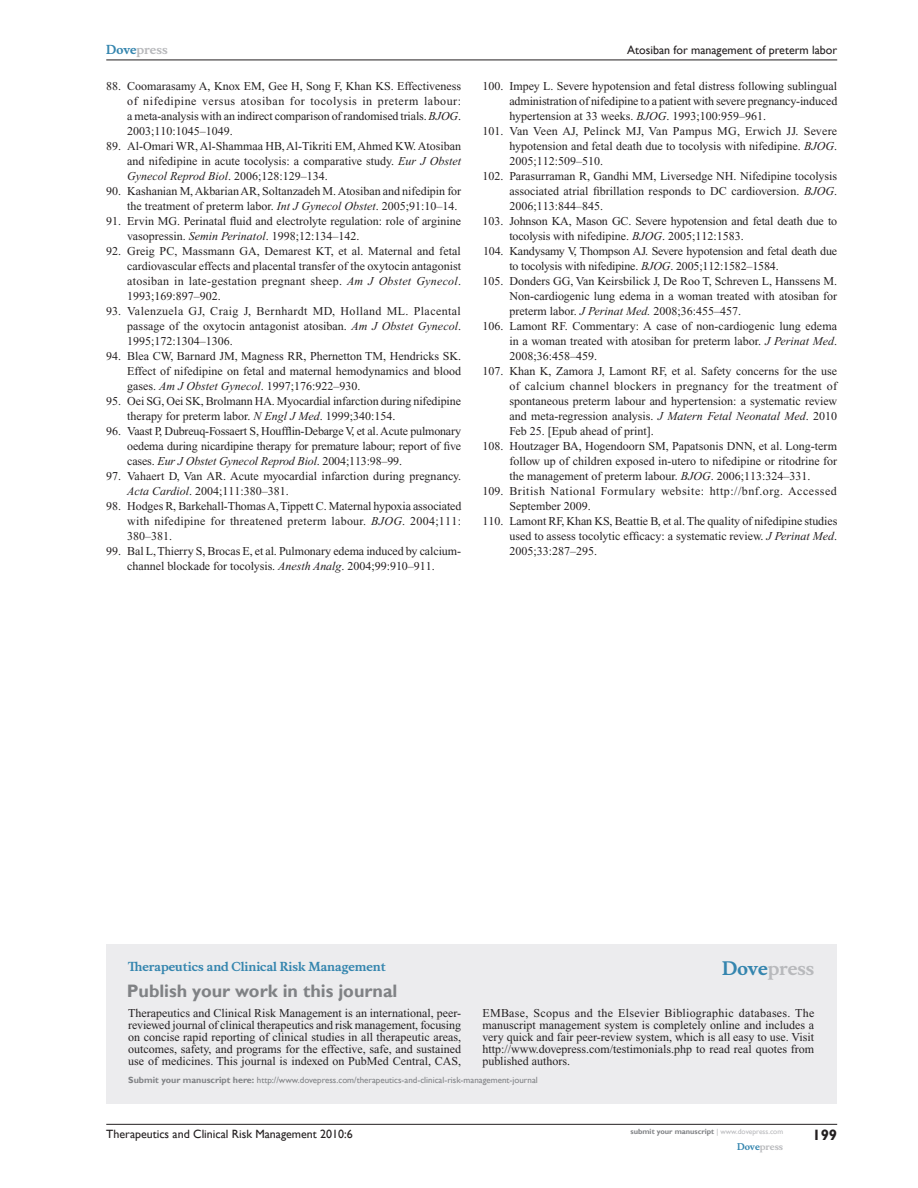
<style>
.page{position:relative;width:918px;height:1188px;background:#fff}
.page>*{position:absolute;margin:0;border:0;box-sizing:border-box;transform-origin:0 0}
.t1{font:700 18px "Gill Sans";color:#808285}
.t2{font:700 18px "Musee";color:#b8b9bc}
.t3{font:700 15px "Gill Sans";color:#231f20}
.t4{font:12px/15px "Times New Roman";color:#231f20;text-align:justify}
.t5{font:12px "Times New Roman";letter-spacing:.025em;color:#231f20}
.t6{font:12px "Gill Sans";color:#231f20}
.t7{font:12px "Times New Roman";letter-spacing:.04em;color:#231f20}
.t8{font:700 12px "Musee";color:#3485ae}
.t9{font:700 12px "Musee";color:#b8b9bc}
.t10{font:9px "Gill Sans";color:#808285}
.t11{font:700 9px "Musee";color:#b8b9bc}
.t12{font:700 7.5px "Gill Sans";color:#808285}
.s1{color:#3485ae}
.s2{font-style:italic}
.s3{font-weight:700}
.s4{font-weight:400;color:#b8b9bc}
</style>
<div class="page">
<div style="left:106px;top:944px;width:731px;height:159px;background:#ececee"></div>
<hr style="left:106px;top:1124px;width:731px;height:1px;background:#231f20">
<hr style="left:106px;top:60px;width:731px;height:1px;background:#231f20">
<p class="t9" style="left:106px;top:43px;width:63px"><span class="s1">Dove</span>press</p>
<p class="t6" style="left:627px;top:43px;width:212px">Atosiban for management of preterm labor</p>
<p class="t4" style="left:127px;top:79px;width:335px;text-indent:-21px">88. Coomarasamy A, Knox EM, Gee H, Song F, Khan KS. Effectiveness of nifedipine versus atosiban for tocolysis in preterm labour: a meta-analysis with an indirect comparison of randomised trials. <span class="s2">BJOG</span>.<br>2003;110:1045–1049.</p>
<p class="t4" style="left:127px;top:139px;width:335px;text-indent:-21px">89. Al-Omari WR, Al-Shammaa HB, Al-Tikriti EM, Ahmed KW. Atosiban and nifedipine in acute tocolysis: a comparative study. <span class="s2">Eur J Obstet Gynecol Reprod Biol</span>. 2006;128:129–134.</p>
<p class="t4" style="left:127px;top:184px;width:335px;text-indent:-21px">90. Kashanian M, Akbarian AR, Soltanzadeh M. Atosiban and nifedipin for the treatment of preterm labor. <span class="s2">Int J Gynecol Obstet</span>. 2005;91:10–14.</p>
<p class="t4" style="left:127px;top:214px;width:335px;text-indent:-21px">91. Ervin MG. Perinatal fluid and electrolyte regulation: role of arginine vasopressin. <span class="s2">Semin Perinatol</span>. 1998;12:134–142.</p>
<p class="t4" style="left:127px;top:244px;width:335px;text-indent:-21px">92. Greig PC, Massmann GA, Demarest KT, et al. Maternal and fetal cardiovascular effects and placental transfer of the oxytocin antagonist atosiban in late-gestation pregnant sheep. <span class="s2">Am J Obstet Gynecol</span>.<br>1993;169:897–902.</p>
<p class="t4" style="left:127px;top:304px;width:335px;text-indent:-21px">93. Valenzuela GJ, Craig J, Bernhardt MD, Holland ML. Placental passage of the oxytocin antagonist atosiban. <span class="s2">Am J Obstet Gynecol</span>.<br>1995;172:1304–1306.</p>
<p class="t4" style="left:127px;top:349px;width:335px;text-indent:-21px">94. Blea CW, Barnard JM, Magness RR, Phernetton TM, Hendricks SK.<br>Effect of nifedipine on fetal and maternal hemodynamics and blood gases. <span class="s2">Am J Obstet Gynecol</span>. 1997;176:922–930.</p>
<p class="t4" style="left:127px;top:394px;width:335px;text-indent:-21px">95. Oei SG, Oei SK, Brolmann HA. Myocardial infarction during nifedipine therapy for preterm labor. <span class="s2">N Engl J Med</span>. 1999;340:154.</p>
<p class="t4" style="left:127px;top:424px;width:335px;text-indent:-21px">96. Vaast P, Dubreuq-Fossaert S, Houfflin-Debarge V, et al. Acute pulmonary oedema during nicardipine therapy for premature labour; report of five cases. <span class="s2">Eur J Obstet Gynecol Reprod Biol</span>. 2004;113:98–99.</p>
<p class="t4" style="left:127px;top:469px;width:336px;text-indent:-21px">97. Vahaert D, Van AR. Acute myocardial infarction during pregnancy.<br><span class="s2">Acta Cardiol</span>. 2004;111:380–381.</p>
<p class="t4" style="left:127px;top:499px;width:336px;text-indent:-21px">98. Hodges R, Barkehall-Thomas A, Tippett C. Maternal hypoxia associated with nifedipine for threatened preterm labour. <span class="s2">BJOG</span>. 2004;111:<br>380–381.</p>
<p class="t4" style="left:106px;top:544px;width:356px;text-align:center">99. Bal L, Thierry S, Brocas E, et al. Pulmonary edema induced by calcium&shy;channel blockade for tocolysis. <span class="s2">Anesth Analg</span>. 2004;99:910–911.</p>
<p class="t4" style="left:482px;top:79px;width:356px">100. Impey L. Severe hypotension and fetal distress following sublingual</p>
<p class="t4" style="left:509px;top:94px;width:329px">administration of nifedipine to a patient with severe pregnancy-induced</p>
<p class="t4" style="left:509px;top:109px;width:258px">hypertension at 33 weeks. <span class="s2">BJOG</span>. 1993;100:959–961.</p>
<p class="t5" style="left:482px;top:125px;width:356px">101. Van Veen AJ, Pelinck MJ, Van Pampus MG, Erwich JJ. Severe</p>
<p class="t4" style="left:509px;top:139px;width:329px">hypotension and fetal death due to tocolysis with nifedipine. <span class="s2">BJOG</span>.</p>
<p class="t4" style="left:509px;top:154px;width:95px">2005;112:509–510.</p>
<p class="t4" style="left:482px;top:169px;width:356px">102. Parasurraman R, Gandhi MM, Liversedge NH. Nifedipine tocolysis</p>
<p class="t4" style="left:509px;top:184px;width:329px">associated atrial fibrillation responds to DC cardioversion. <span class="s2">BJOG</span>.</p>
<p class="t4" style="left:509px;top:199px;width:95px">2006;113:844–845.</p>
<p class="t4" style="left:482px;top:214px;width:356px">103. Johnson KA, Mason GC. Severe hypotension and fetal death due to</p>
<p class="t4" style="left:509px;top:229px;width:236px">tocolysis with nifedipine. <span class="s2">BJOG</span>. 2005;112:1583.</p>
<p class="t4" style="left:483px;top:244px;width:356px">104. Kandysamy V, Thompson AJ. Severe hypotension and fetal death due</p>
<p class="t4" style="left:509px;top:259px;width:271px">to tocolysis with nifedipine. <span class="s2">BJOG</span>. 2005;112:1582–1584.</p>
<p class="t4" style="left:482px;top:274px;width:356px">105. Donders GG, Van Keirsbilick J, De Roo T, Schreven L, Hanssens M.</p>
<p class="t4" style="left:509px;top:289px;width:329px">Non-cardiogenic lung edema in a woman treated with atosiban for</p>
<p class="t4" style="left:509px;top:304px;width:233px">preterm labor. <span class="s2">J Perinat Med.</span> 2008;36:455–457.</p>
<p class="t4" style="left:482px;top:319px;width:356px">106. Lamont RF. Commentary: A case of non-cardiogenic lung edema</p>
<p class="t4" style="left:509px;top:334px;width:329px">in a woman treated with atosiban for preterm labor. <span class="s2">J Perinat Med</span>.</p>
<p class="t4" style="left:509px;top:349px;width:89px">2008;36:458–459.</p>
<p class="t4" style="left:482px;top:364px;width:356px">107. Khan K, Zamora J, Lamont RF, et al. Safety concerns for the use</p>
<p class="t5" style="left:509px;top:380px;width:329px">of calcium channel blockers in pregnancy for the treatment of</p>
<p class="t4" style="left:509px;top:394px;width:329px">spontaneous preterm labour and hypertension: a systematic review</p>
<p class="t4" style="left:509px;top:409px;width:329px">and meta-regression analysis. <span class="s2">J Matern Fetal Neonatal Med</span>. 2010</p>
<p class="t4" style="left:509px;top:424px;width:146px">Feb 25. [Epub ahead of print].</p>
<p class="t4" style="left:482px;top:439px;width:356px">108. Houtzager BA, Hogendoorn SM, Papatsonis DNN, et al. Long-term</p>
<p class="t4" style="left:509px;top:454px;width:329px">follow up of children exposed in-utero to nifedipine or ritodrine for</p>
<p class="t4" style="left:509px;top:469px;width:303px">the management of preterm labour. <span class="s2">BJOG</span>. 2006;113:324–331.</p>
<p class="t7" style="left:482px;top:485px;width:356px">109. British National Formulary website: http://bnf.org. Accessed</p>
<p class="t4" style="left:509px;top:499px;width:83px">September 2009.</p>
<p class="t4" style="left:482px;top:514px;width:357px">110. Lamont RF, Khan KS, Beattie B, et al. The quality of nifedipine studies</p>
<p class="t4" style="left:509px;top:529px;width:329px">used to assess tocolytic efficacy: a systematic review. <span class="s2">J Perinat Med</span>.</p>
<p class="t4" style="left:509px;top:544px;width:89px">2005;33:287–295.</p>
<p class="t8" style="left:128px;top:959px;width:259px">Therapeutics and Clinical Risk Management</p>
<h1 class="t1" style="left:127px;top:980px;width:272px">Publish your work in this journal</h1>
<h1 class="t2" style="left:722px;top:958px;width:94px"><span class="s1">Dove</span>press</h1>
<p class="t4" style="left:128px;top:1007px;width:334px;line-height:12px">Therapeutics and Clinical Risk Management is an international, peer&shy;reviewed journal of clinical therapeutics and risk management, focusing on concise rapid reporting of clinical studies in all therapeutic areas, outcomes, safety, and programs for the effective, safe, and sustained use of medicines. This journal is indexed on PubMed Central, CAS,</p>
<p class="t4" style="left:482px;top:1007px;width:333px;line-height:12px">EMBase, Scopus and the Elsevier Bibliographic databases. The manuscript management system is completely online and includes a very quick and fair peer-review system, which is all easy to use. Visit http://www.dovepress.com/testimonials.php to read real quotes from published authors.</p>
<p class="t10" style="left:128px;top:1075px;width:411px"><span class="s3">Submit your manuscript here:</span> http://www.dovepress.com/therapeutics-and-clinical-risk-management-journal</p>
<p class="t6" style="left:106px;top:1127px;width:248px">Therapeutics and Clinical Risk Management 2010:6</p>
<p class="t12" style="left:631px;top:1127px;width:154px">submit your manuscript <span class="s4">| www.dovepress.com</span></p>
<p class="t11" style="left:737px;top:1141px;width:48px"><span class="s1">Dove</span>press</p>
<p class="t3" style="left:812px;top:1126px;width:26px">199</p>
</div>
